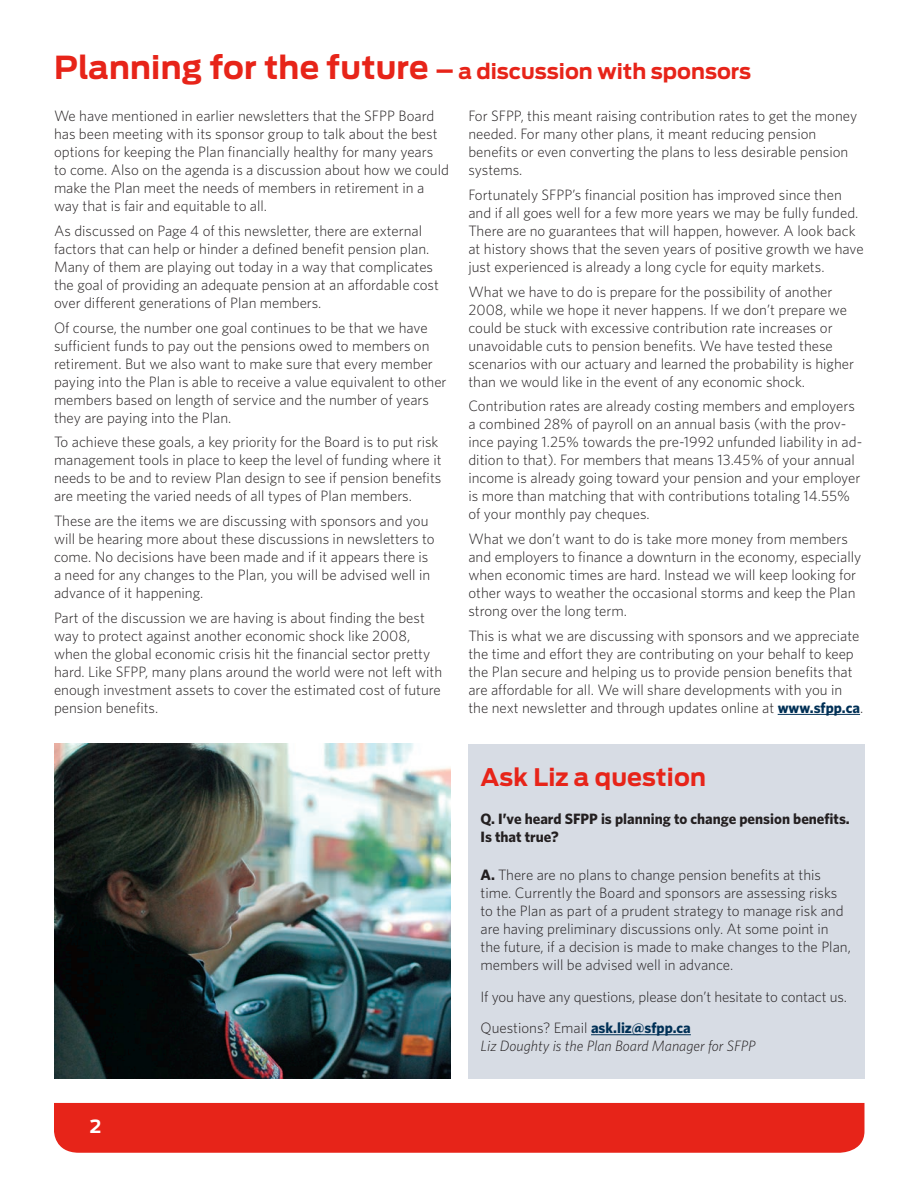
<style>
.page{position:relative;width:918px;height:1188px;background:#fff}
.page>*{position:absolute;margin:0;border:0;box-sizing:border-box;transform-origin:0 0}
.t1{font:700 24px "Antenna";letter-spacing:.005em;color:#e72419}
.t2{font:700 21px "Antenna";color:#e72419}
.t3{font:700 18px "Antenna";color:#fff}
.t4{font:300 15px/18px "Whitney";color:#231f20}
.t5{font:italic 300 15px/18px "Whitney";color:#231f20}
.t6{font:700 15px/18px "Whitney";color:#231f20}
.s1{font-size:31.5px}
.s2{font-size:24px}
.s3{font-weight:700;color:#003056}
.s4{font-weight:700}
.s5{font-style:normal}
.s6{font-weight:700;font-style:normal;color:#003056}
</style>
<div class="page">
<hr style="left:778px;top:714px;width:82px;height:1px;background:#003056">
<div style="left:468px;top:744px;width:396px;height:334px;background:#d7dce4"></div>
<div style="left:54px;top:1103px;width:810px;height:50px;background:#e72419"></div>
<hr style="left:591px;top:1034px;width:100px;height:1px;background:#003056">
<img style="left:54px;top:744px;width:396px;height:334px">
<p class="t2" style="left:54px;top:59px;width:699px"><span class="s1">Planning for the future</span> <span class="s2">–</span> a discussion with sponsors</p>
<p class="t4" style="left:54px;top:107px;width:396px">We have mentioned in earlier newsletters that the SFPP Board has been meeting with its sponsor group to talk about the best options for keeping the Plan financially healthy for many years to come. Also on the agenda is a discussion about how we could make the Plan meet the needs of members in retirement in a way that is fair and equitable to all.</p>
<p class="t4" style="left:54px;top:221px;width:387px">As discussed on Page 4 of this newsletter, there are external factors that can help or hinder a defined benefit pension plan.<br>Many of them are playing out today in a way that complicates the goal of providing an adequate pension at an affordable cost over different generations of Plan members.</p>
<p class="t4" style="left:54px;top:318px;width:394px">Of course, the number one goal continues to be that we have sufficient funds to pay out the pensions owed to members on retirement. But we also want to make sure that every member paying into the Plan is able to receive a value equivalent to other members based on length of service and the number of years they are paying into the Plan.</p>
<p class="t4" style="left:54px;top:433px;width:389px">To achieve these goals, a key priority for the Board is to put risk management tools in place to keep the level of funding where it needs to be and to review Plan design to see if pension benefits are meeting the varied needs of all types of Plan members.</p>
<p class="t4" style="left:54px;top:512px;width:382px">These are the items we are discussing with sponsors and you will be hearing more about these discussions in newsletters to come. No decisions have been made and if it appears there is a need for any changes to the Plan, you will be advised well in advance of it happening.</p>
<p class="t4" style="left:54px;top:608px;width:390px">Part of the discussion we are having is about finding the best way to protect against another economic shock like 2008, when the global economic crisis hit the financial sector pretty hard. Like SFPP, many plans around the world were not left with enough investment assets to cover the estimated cost of future pension benefits.</p>
<p class="t4" style="left:468px;top:107px;width:390px">For SFPP, this meant raising contribution rates to get the money needed. For many other plans, it meant reducing pension benefits or even converting the plans to less desirable pension systems.</p>
<p class="t4" style="left:468px;top:185px;width:397px">Fortunately SFPP’s financial position has improved since then and if all goes well for a few more years we may be fully funded.<br>There are no guarantees that will happen, however. A look back at history shows that the seven years of positive growth we have just experienced is already a long cycle for equity markets.</p>
<p class="t4" style="left:468px;top:282px;width:387px">What we have to do is prepare for the possibility of another 2008, while we hope it never happens. If we don’t prepare we could be stuck with excessive contribution rate increases or unavoidable cuts to pension benefits. We have tested these scenarios with our actuary and learned the probability is higher than we would like in the event of any economic shock.</p>
<p class="t4" style="left:468px;top:397px;width:395px">Contribution rates are already costing members and employers a combined 28% of payroll on an annual basis (with the prov&shy;ince paying 1.25% towards the pre-1992 unfunded liability in ad&shy;dition to that). For members that means 13.45% of your annual income is already going toward your pension and your employer is more than matching that with contributions totaling 14.55% of your monthly pay cheques.</p>
<p class="t4" style="left:468px;top:530px;width:395px">What we don’t want to do is take more money from members and employers to finance a downturn in the economy, especially when economic times are hard. Instead we will keep looking for other ways to weather the occasional storms and keep the Plan strong over the long term.</p>
<p class="t4" style="left:468px;top:626px;width:396px">This is what we are discussing with sponsors and we appreciate the time and effort they are contributing on your behalf to keep the Plan secure and helping us to provide pension benefits that are affordable for all. We will share developments with you in the next newsletter and through updates online at <span class="s3">www.sfpp.ca</span>.</p>
<p class="t1" style="left:480px;top:763px;width:227px">Ask Liz a question</p>
<p class="t6" style="left:480px;top:809px;width:371px">Q. I’ve heard SFPP is planning to change pension benefits.<br>Is that true?</p>
<p class="t4" style="left:480px;top:866px;width:372px"><span class="s4">A.</span> There are no plans to change pension benefits at this time. Currently the Board and sponsors are assessing risks to the Plan as part of a prudent strategy to manage risk and are having preliminary discussions only. At some point in the future, if a decision is made to make changes to the Plan, members will be advised well in advance.</p>
<p class="t4" style="left:480px;top:987px;width:368px">If you have any questions, please don’t hesitate to contact us.</p>
<p class="t5" style="left:480px;top:1019px;width:277px"><span class="s5">Questions? Email</span> <span class="s6">ask.liz@sfpp.ca<br></span>Liz Doughty is the Plan Board Manager for SFPP</p>
<p class="t3" style="left:90px;top:1116px;width:13px">2</p>
</div>
